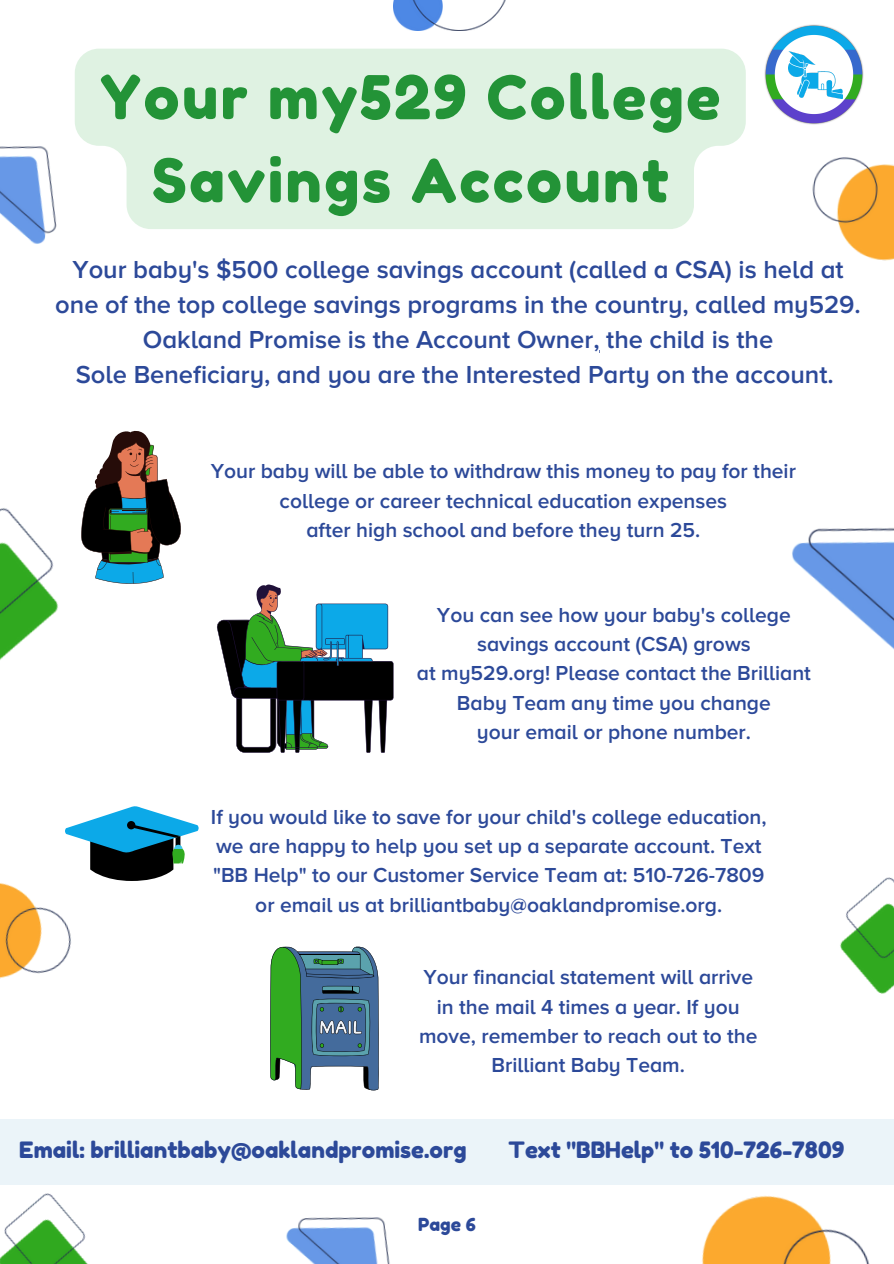
<style>
.page{position:relative;width:894px;height:1264px;background:#fff}
.page>*{position:absolute;margin:0;border:0;box-sizing:border-box;transform-origin:0 0}
.t1{font:60px/83.2px "Fredoka One";letter-spacing:.04em;color:#239337;text-align:center}
.t2{font:600 25.5px/34.8px "Proxima Nova A";color:#2c4999;text-align:center}
.t3{font:22.5px "Fredoka One";color:#2c4999}
.t4{font:600 21px/29.2px "Proxima Nova A";color:#2c4999;text-align:center}
.t5{font:18px "Fredoka One";color:#2c4999}
</style>
<div class="page">
<svg style="left:217px;top:584px;width:176px;height:168px"></svg>
<svg style="left:65px;top:806px;width:133px;height:75px"></svg>
<svg style="left:94px;top:430px;width:87px;height:154px"></svg>
<svg style="left:270px;top:946px;width:109px;height:144px"></svg>
<div style="left:0;top:1119px;width:893px;height:65px;background:#ebf4f9"></div>
<div style="left:75px;top:49px;width:670px;height:180px;background:#dff2e2"></div>
<img style="left:764px;top:24px;width:100px;height:101px">
<div style="left:779px;top:37px;width:72px;height:73px;background:#fff;border-radius:50%"></div>
<img style="left:788px;top:52px;width:54px;height:46px">
<img style="left:394px;top:0;width:112px;height:31px">
<img style="left:0;top:103px;width:96px;height:141px">
<img style="left:0;top:484px;width:97px;height:176px">
<img style="left:0;top:848px;width:89px;height:131px">
<img style="left:0;top:1184px;width:118px;height:79px">
<img style="left:278px;top:1184px;width:155px;height:79px">
<img style="left:666px;top:1184px;width:227px;height:79px">
<img style="left:840px;top:877px;width:53px;height:117px">
<img style="left:792px;top:528px;width:101px;height:121px">
<img style="left:812px;top:157px;width:81px;height:104px">
<h3 class="t1" style="left:100px;top:55px;width:622px">Your my529 College<br>Savings Account</h3>
<p class="t2" style="left:55px;top:253px;width:806px">Your baby's $500 college savings account (called a CSA) is held at one of the top college savings programs in the country, called my529.<br>Oakland Promise is the Account Owner, the child is the</p>
<p class="t2" style="left:76px;top:357px;width:759px">Sole Beneficiary, and you are the Interested Party on the account.</p>
<h1 class="t4" style="left:211px;top:457px;width:586px">Your baby will be able to withdraw this money to pay for their college or career technical education expenses<br>after high school and before they turn 25.</h1>
<p class="t4" style="left:417px;top:600px;width:395px">You can see how your baby's college savings account (CSA) grows<br>at my529.org! Please contact the Brilliant<br>Baby Team any time you change<br>your email or phone number.</p>
<h2 class="t4" style="left:211px;top:802px;width:557px">If you would like to save for your child's college education, we are happy to help you set up a separate account. Text "BB Help" to our Customer Service Team at: 510-726-7809 or email us at brilliantbaby@oaklandpromise.org.</h2>
<p class="t4" style="left:419px;top:963px;width:340px">Your financial statement will arrive in the mail 4 times a year. If you move, remember to reach out to the<br>Brilliant Baby Team.</p>
<p class="t3" style="left:19px;top:1136px;width:448px">Email: brilliantbaby@oaklandpromise.org</p>
<p class="t3" style="left:508px;top:1136px;width:337px">Text "BBHelp" to 510-726-7809</p>
<p class="t5" style="left:418px;top:1213px;width:59px">Page 6</p>
</div>
